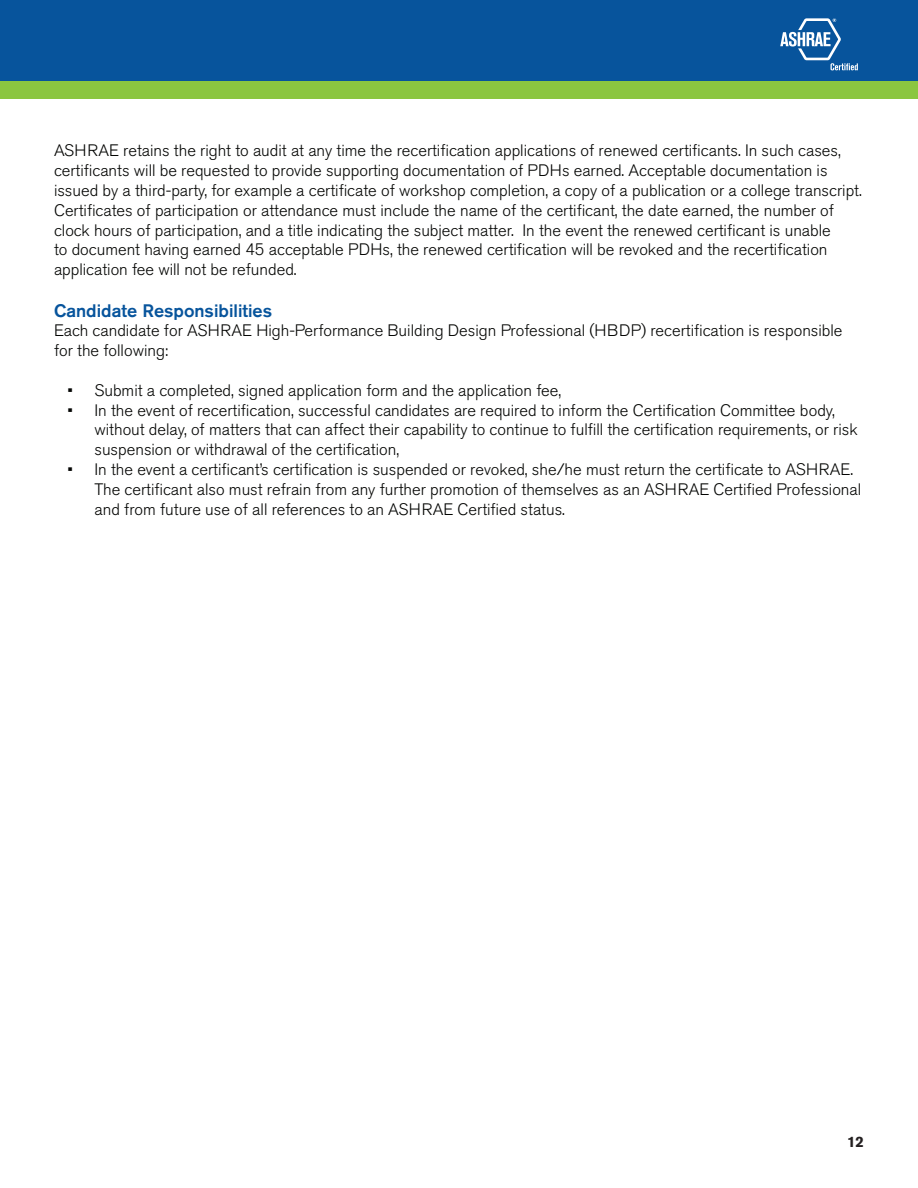
<style>
.page{position:relative;width:918px;height:1188px;background:#fff}
.page>*{position:absolute;margin:0;border:0;box-sizing:border-box;transform-origin:0 0}
.t1{font:500 18px "Akzidenz Grotesk BE";color:#07549c}
.t2{font:300 16.5px/19.8px "Akzidenz Grotesk BE";color:#040503}
.t3{font:700 15px "Akzidenz Grotesk BE";color:#231f20}
</style>
<div class="page">
<div style="left:0;top:0;width:918px;height:89px;background:#07549c"></div>
<svg style="left:780px;top:18px;width:78px;height:52px"></svg>
<div style="left:0;top:82px;width:918px;height:17px;background:#8bc640"></div>
<p class="t2" style="left:54px;top:141px;width:809px">ASHRAE retains the right to audit at any time the recertification applications of renewed certificants. In such cases, certificants will be requested to provide supporting documentation of PDHs earned. Acceptable documentation is issued by a third-party, for example a certificate of workshop completion, a copy of a publication or a college transcript.<br>Certificates of participation or attendance must include the name of the certificant, the date earned, the number of clock hours of participation, and a title indicating the subject matter. In the event the renewed certificant is unable<br>to document having earned 45 acceptable PDHs, the renewed certification will be revoked and the recertification application fee will not be refunded.</p>
<p class="t1" style="left:54px;top:299px;width:220px">Candidate Responsibilities</p>
<p class="t2" style="left:54px;top:321px;width:790px">Each candidate for ASHRAE High-Performance Building Design Professional (HBDP) recertification is responsible for the following:</p>
<p class="t2" style="left:68px;top:381px;width:495px">• Submit a completed, signed application form and the application fee,</p>
<p class="t2" style="left:94px;top:400px;width:765px;text-indent:-27px">• In the event of recertification, successful candidates are required to inform the Certification Committee body, without delay, of matters that can affect their capability to continue to fulfill the certification requirements, or risk suspension or withdrawal of the certification,</p>
<p class="t2" style="left:94px;top:460px;width:768px;text-indent:-27px">• In the event a certificant’s certification is suspended or revoked, she/he must return the certificate to ASHRAE.<br>The certificant also must refrain from any further promotion of themselves as an ASHRAE Certified Professional and from future use of all references to an ASHRAE Certified status.</p>
<p class="t3" style="left:847px;top:1133px;width:18px">12</p>
</div>
